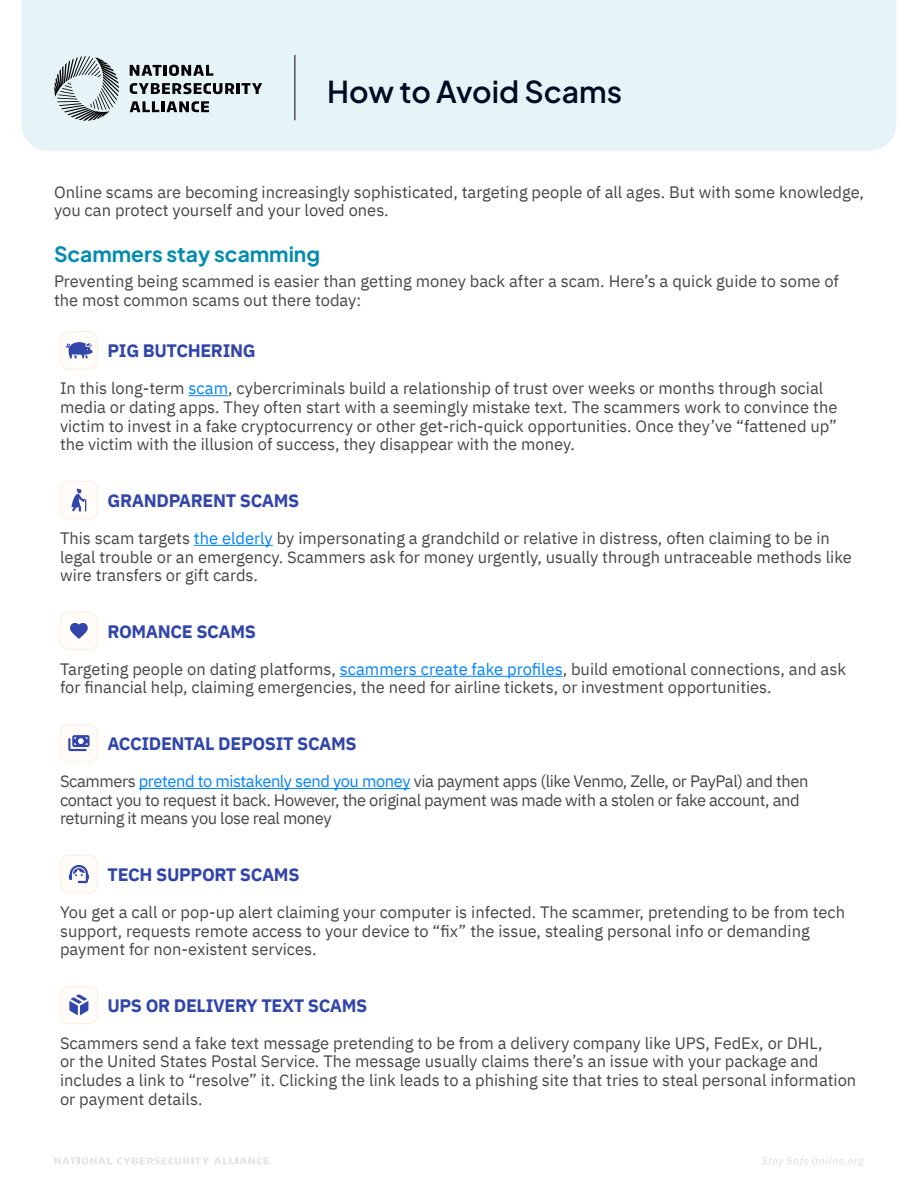
<style>
.page{position:relative;width:918px;height:1188px;background:#fff}
.page>*{position:absolute;margin:0;border:0;box-sizing:border-box;transform-origin:0 0}
.t1{font:600 30px "Plus Jakarta Sans";color:#000a23}
.t2{font:700 21px "Plus Jakarta Sans";color:#008caf}
.t3{font:700 18px "IBM Plex Sans";letter-spacing:-.02em;color:#3246aa}
.t4{font:16.5px/18.8px "IBM Plex Sans";color:#474747}
.t5{font:16.5px/18.8px "IBM Plex Sans";letter-spacing:-.025em;color:#474747}
.s1{color:#0082ff}
</style>
<div class="page">
<div style="left:22px;top:0;width:874px;height:151px;background:#e6f4f7"></div>
<svg style="left:130px;top:101px;width:79px;height:11px"></svg>
<svg style="left:242px;top:83px;width:20px;height:11px"></svg>
<hr style="left:236px;top:83px;width:4px;height:11px;background:#000">
<svg style="left:130px;top:83px;width:104px;height:11px"></svg>
<svg style="left:130px;top:65px;width:83px;height:11px"></svg>
<svg style="left:54px;top:56px;width:65px;height:65px;background:#aeb9bb"></svg>
<hr style="left:295px;top:55px;width:1px;height:65px;background:#000">
<svg style="left:762px;top:1157px;width:102px;height:10px"></svg>
<svg style="left:54px;top:1157px;width:215px;height:8px"></svg>
<div style="left:60px;top:332px;width:38px;height:37px;background:#fffcfa;border-radius:9px"></div>
<div style="left:60px;top:331px;width:38px;height:38px;border:1px solid #ffebe1;border-radius:9px"></div>
<svg style="left:65px;top:342px;width:27px;height:17px"></svg>
<hr style="left:189px;top:395px;width:39px;height:1px;background:#0082ff">
<div style="left:60px;top:481px;width:38px;height:38px;background:#fffcfa;border-radius:9px"></div>
<div style="left:60px;top:481px;width:38px;height:38px;border:1px solid #ffebe1;border-radius:9px"></div>
<svg style="left:72px;top:489px;width:14px;height:23px"></svg>
<hr style="left:194px;top:545px;width:79px;height:1px;background:#0082ff">
<div style="left:60px;top:612px;width:38px;height:38px;background:#fffcfa;border-radius:9px"></div>
<div style="left:60px;top:612px;width:38px;height:38px;border:1px solid #ffebe1;border-radius:9px"></div>
<svg style="left:70px;top:623px;width:18px;height:16px"></svg>
<hr style="left:340px;top:676px;width:223px;height:1px;background:#0082ff">
<div style="left:60px;top:724px;width:38px;height:38px;background:#fffcfa;border-radius:9px"></div>
<div style="left:60px;top:724px;width:38px;height:38px;border:1px solid #ffebe1;border-radius:9px"></div>
<svg style="left:68px;top:735px;width:22px;height:16px"></svg>
<hr style="left:139px;top:788px;width:271px;height:1px;background:#0082ff">
<div style="left:60px;top:855px;width:38px;height:38px;background:#fffcfa;border-radius:9px"></div>
<div style="left:60px;top:855px;width:38px;height:38px;border:1px solid #ffebe1;border-radius:9px"></div>
<svg style="left:69px;top:865px;width:20px;height:18px"></svg>
<div style="left:60px;top:986px;width:38px;height:38px;background:#fffcfa;border-radius:9px"></div>
<div style="left:60px;top:986px;width:38px;height:38px;border:1px solid #ffebe1;border-radius:9px"></div>
<svg style="left:69px;top:995px;width:19px;height:20px"></svg>
<h1 class="t1" style="left:327px;top:66px;width:296px">How to Avoid Scams</h1>
<p class="t4" style="left:54px;top:181px;width:812px">Online scams are becoming increasingly sophisticated, targeting people of all ages. But with some knowledge, you can protect yourself and your loved ones.</p>
<p class="t2" style="left:54px;top:235px;width:268px">Scammers stay scamming</p>
<p class="t4" style="left:54px;top:271px;width:786px">Preventing being scammed is easier than getting money back after a scam. Here’s a quick guide to some of the most common scams out there today:</p>
<p class="t3" style="left:108px;top:337px;width:150px">PIG BUTCHERING</p>
<p class="t4" style="left:60px;top:378px;width:779px">In this long-term <span class="s1">scam</span>, cybercriminals build a relationship of trust over weeks or months through social media or dating apps. They often start with a seemingly mistake text. The scammers work to convince the victim to invest in a fake cryptocurrency or other get-rich-quick opportunities. Once they’ve “fattened up” the victim with the illusion of success, they disappear with the money.</p>
<p class="t3" style="left:108px;top:486px;width:194px">GRANDPARENT SCAMS</p>
<p class="t4" style="left:60px;top:527px;width:793px">This scam targets <span class="s1">the elderly</span> by impersonating a grandchild or relative in distress, often claiming to be in legal trouble or an emergency. Scammers ask for money urgently, usually through untraceable methods like wire transfers or gift cards.</p>
<p class="t3" style="left:108px;top:617px;width:150px">ROMANCE SCAMS</p>
<p class="t4" style="left:60px;top:658px;width:788px">Targeting people on dating platforms, <span class="s1">scammers create fake profiles</span>, build emotional connections, and ask for financial help, claiming emergencies, the need for airline tickets, or investment opportunities.</p>
<p class="t3" style="left:108px;top:729px;width:251px">ACCIDENTAL DEPOSIT SCAMS</p>
<p class="t5" style="left:60px;top:770px;width:750px">Scammers <span class="s1">pretend to mistakenly send you money</span> via payment apps (like Venmo, Zelle, or PayPal) and then contact you to request it back. However, the original payment was made with a stolen or fake account, and returning it means you lose real money</p>
<p class="t3" style="left:108px;top:860px;width:194px">TECH SUPPORT SCAMS</p>
<p class="t4" style="left:60px;top:901px;width:787px">You get a call or pop-up alert claiming your computer is infected. The scammer, pretending to be from tech support, requests remote access to your device to “fix” the issue, stealing personal info or demanding payment for non-existent services.</p>
<p class="t3" style="left:108px;top:991px;width:262px">UPS OR DELIVERY TEXT SCAMS</p>
<p class="t4" style="left:60px;top:1032px;width:798px">Scammers send a fake text message pretending to be from a delivery company like UPS, FedEx, or DHL,<br>or the United States Postal Service. The message usually claims there’s an issue with your package and includes a link to “resolve” it. Clicking the link leads to a phishing site that tries to steal personal information or payment details.</p>
</div>
